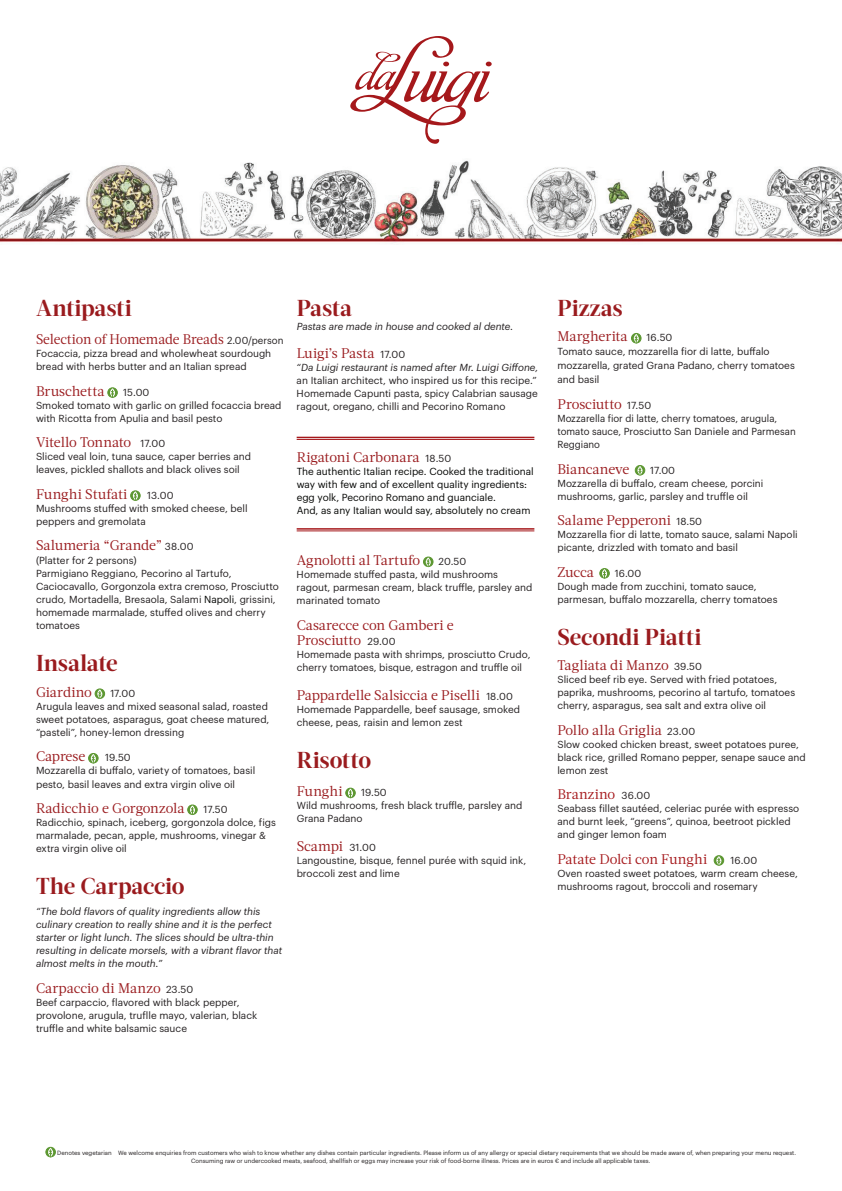
<style>
.page{position:relative;width:842px;height:1191px;background:#fff}
.page>*{position:absolute;margin:0;border:0;box-sizing:border-box;transform-origin:0 0}
.t1{font:700 23px "Acta Headline";letter-spacing:-.005em;color:#9a1b1e}
.t2{font:14px/15px "Acta";letter-spacing:-.005em;color:#9a1b1e}
.t3{font:14px "Acta";letter-spacing:-.005em;color:#a5181b}
.t4{font:10px/13px "Graphik Starwood";color:#231f20}
.t5{font:italic 10px/13px "Graphik Starwood";letter-spacing:-.005em;color:#231f20}
.t6{font:10px/13px "Graphik Starwood";color:#040503}
.t7{font:10px/13px "Graphik Starwood";color:#231f20;scale:.96 1}
.t8{font:6px/8px "Graphik Starwood";color:#231f20}
.s1{font-family:"Graphik Starwood";font-size:10px;color:#231f20}
.s2{color:#040503}
</style>
<div class="page">
<div style="left:107px;top:387px;width:11px;height:11px;border:1px solid #5c9731;border-radius:50%"></div>
<svg style="left:107px;top:388px;width:11px;height:9px"></svg>
<div style="left:130px;top:490px;width:11px;height:11px;border:1px solid #5c9731;border-radius:50%"></div>
<svg style="left:130px;top:491px;width:11px;height:9px"></svg>
<div style="left:95px;top:688px;width:10px;height:11px;border:1px solid #5c9731;border-radius:50%"></div>
<svg style="left:94px;top:689px;width:12px;height:9px"></svg>
<div style="left:88px;top:753px;width:11px;height:10px;border:1px solid #5c9731;border-radius:50%"></div>
<svg style="left:88px;top:754px;width:11px;height:9px"></svg>
<div style="left:187px;top:804px;width:11px;height:11px;border:1px solid #5c9731;border-radius:50%"></div>
<svg style="left:187px;top:805px;width:11px;height:9px"></svg>
<div style="left:45px;top:1146px;width:11px;height:11px;border:1px solid #5c9731;border-radius:50%"></div>
<svg style="left:45px;top:1147px;width:11px;height:10px"></svg>
<div style="left:423px;top:556px;width:10px;height:11px;border:1px solid #5c9731;border-radius:50%"></div>
<svg style="left:423px;top:557px;width:11px;height:10px"></svg>
<div style="left:345px;top:787px;width:11px;height:11px;border:1px solid #5c9731;border-radius:50%"></div>
<svg style="left:345px;top:788px;width:11px;height:10px"></svg>
<div style="left:631px;top:333px;width:10px;height:10px;border:1px solid #5c9731;border-radius:50%"></div>
<svg style="left:631px;top:334px;width:11px;height:9px"></svg>
<div style="left:635px;top:465px;width:10px;height:10px;border:1px solid #5c9731;border-radius:50%"></div>
<svg style="left:634px;top:466px;width:12px;height:9px"></svg>
<div style="left:599px;top:568px;width:11px;height:10px;border:1px solid #5c9731;border-radius:50%"></div>
<svg style="left:599px;top:569px;width:11px;height:9px"></svg>
<div style="left:714px;top:855px;width:10px;height:10px;border:1px solid #5c9731;border-radius:50%"></div>
<svg style="left:713px;top:856px;width:12px;height:9px"></svg>
<img style="left:0;top:160px;width:842px;height:84px">
<svg style="left:350px;top:36px;width:142px;height:108px"></svg>
<hr style="left:297px;top:437px;width:237px;height:1px;background:#a5181b">
<hr style="left:297px;top:439px;width:237px;height:1px;background:#a5181b">
<hr style="left:297px;top:528px;width:237px;height:1px;background:#a5181b">
<hr style="left:297px;top:530px;width:237px;height:1px;background:#a5181b">
<h1 class="t1" style="left:36px;top:294px;width:97px">Antipasti</h1>
<h2 class="t2" style="left:36px;top:332px;width:249px">Selection of Homemade Breads <span class="s1">2.00/person</span></h2>
<p class="t4" style="left:36px;top:346px;width:237px">Focaccia, pizza bread and wholewheat sourdough bread with herbs butter and an Italian spread</p>
<h2 class="t2" style="left:36px;top:383px;width:70px">Bruschetta</h2>
<p class="t4" style="left:36px;top:385px;width:247px;text-indent:87px">15.00<br>Smoked tomato with garlic on grilled focaccia bread with Ricotta from Apulia and basil pesto</p>
<h2 class="t2" style="left:36px;top:435px;width:131px">Vitello Tonnato <span class="s1">17.00</span></h2>
<p class="t4" style="left:36px;top:449px;width:217px">Sliced veal loin, tuna sauce, caper berries and leaves, pickled shallots and black olives soil</p>
<h2 class="t2" style="left:36px;top:486px;width:93px">Funghi Stufati</h2>
<p class="t4" style="left:36px;top:488px;width:213px;text-indent:111px">13.00<br>Mushrooms stuffed with smoked cheese, bell peppers and gremolata</p>
<h2 class="t2" style="left:36px;top:538px;width:159px">Salumeria “Grande” <span class="s1">38.00</span></h2>
<p class="t4" style="left:36px;top:553px;width:244px">(Platter for 2 persons)<br>Parmigiano Reggiano, Pecorino al Tartufo, Caciocavallo, Gorgonzola extra cremoso, Prosciutto crudo, Mortadella, Bresaola, Salami <span class="s2">Napoli</span>, grissini, homemade marmalade, stuffed olives and cherry tomatoes</p>
<h1 class="t1" style="left:36px;top:650px;width:83px">Insalate</h1>
<h2 class="t2" style="left:36px;top:685px;width:57px">Giardino</h2>
<p class="t4" style="left:36px;top:686px;width:235px;text-indent:74px">17.00<br>Arugula leaves and mixed seasonal salad, roasted sweet potatoes, asparagus, goat cheese matured, “pasteli”, honey-lemon dressing</p>
<h2 class="t2" style="left:36px;top:749px;width:51px">Caprese</h2>
<p class="t4" style="left:36px;top:750px;width:221px;text-indent:69px">19.50<br>Mozzarella di buffalo, variety of tomatoes, basil pesto, basil leaves and extra virgin olive oil</p>
<h2 class="t2" style="left:36px;top:801px;width:150px">Radicchio e Gorgonzola</h2>
<p class="t4" style="left:36px;top:802px;width:241px;text-indent:168px">17.50<br>Radicchio, spinach, iceberg, gorgonzola dolce, figs marmalade, pecan, apple, mushrooms, vinegar &amp; extra virgin olive oil</p>
<h1 class="t1" style="left:36px;top:872px;width:150px">The Carpaccio</h1>
<p class="t5" style="left:36px;top:904px;width:248px">“The bold flavors of quality ingredients allow this culinary creation to really shine and it is the perfect starter or light lunch. The slices should be ultra-thin resulting in delicate morsels, with a vibrant flavor that almost melts in the mouth.”</p>
<h2 class="t2" style="left:36px;top:980px;width:159px">Carpaccio di Manzo <span class="s1">23.50</span></h2>
<p class="t4" style="left:36px;top:994px;width:223px">Beef carpaccio, flavored with black pepper, provolone, arugula, truflle mayo, valerian, black truffle and white balsamic sauce</p>
<h1 class="t1" style="left:297px;top:294px;width:57px">Pasta</h1>
<p class="t5" style="left:297px;top:319px;width:218px">Pastas are made in house and cooked al dente.</p>
<h2 class="t2" style="left:297px;top:346px;width:110px">Luigi’s Pasta <span class="s1">17.00</span></h2>
<p class="t5" style="left:297px;top:360px;width:243px">“Da Luigi restaurant is named after Mr. Luigi Giffone,</p>
<p class="t4" style="left:297px;top:373px;width:243px">an Italian architect, who inspired us for this recipe.”<br>Homemade Capunti pasta, spicy Calabrian sausage ragout, oregano, chilli and Pecorino Romano</p>
<h2 class="t2" style="left:297px;top:449px;width:156px">Rigatoni Carbonara <span class="s1">18.50</span></h2>
<p class="t6" style="left:297px;top:464px;width:239px">The authentic Italian recipe. Cooked the traditional way with few and of excellent quality ingredients: egg yolk, Pecorino Romano and guanciale.<br>And, as any Italian would say, absolutely no cream</p>
<h2 class="t2" style="left:297px;top:553px;width:125px">Agnolotti al Tartufo</h2>
<p class="t4" style="left:297px;top:554px;width:237px;text-indent:142px">20.50<br>Homemade stuffed pasta, wild mushrooms ragout, parmesan cream, black truffle, parsley and marinated tomato</p>
<h2 class="t2" style="left:297px;top:618px;width:159px">Casarecce con Gamberi e<br>Prosciutto <span class="s1">29.00</span></h2>
<p class="t4" style="left:297px;top:647px;width:235px">Homemade pasta with shrimps, prosciutto Crudo, cherry tomatoes, bisque, estragon and truffle oil</p>
<h2 class="t2" style="left:297px;top:687px;width:218px">Pappardelle Salsiccia e Piselli <span class="s1">18.00</span></h2>
<p class="t4" style="left:297px;top:702px;width:225px">Homemade Pappardelle, beef sausage, smoked cheese, peas, raisin and lemon zest</p>
<h1 class="t1" style="left:297px;top:746px;width:76px">Risotto</h1>
<h2 class="t2" style="left:297px;top:784px;width:47px">Funghi</h2>
<p class="t4" style="left:297px;top:785px;width:227px;text-indent:64px">19.50<br>Wild mushrooms, fresh black truffle, parsley and<br>Grana Padano</p>
<h2 class="t2" style="left:297px;top:838px;width:81px">Scampi <span class="s1">31.00</span></h2>
<p class="t4" style="left:297px;top:852px;width:231px">Langoustine, bisque, fennel purée with squid ink, broccoli zest and lime</p>
<h1 class="t1" style="left:557px;top:294px;width:67px">Pizzas</h1>
<h2 class="t2" style="left:557px;top:329px;width:72px">Margherita</h2>
<p class="t4" style="left:557px;top:330px;width:239px;line-height:14px;text-indent:89px">16.50<br>Tomato sauce, mozzarella fior di latte, buffalo mozzarella, grated Grana Padano, cherry tomatoes and basil</p>
<h2 class="t2" style="left:557px;top:397px;width:95px">Prosciutto <span class="s1">17.50</span></h2>
<p class="t7" style="left:557px;top:411px;width:250px">Mozzarella fior di latte, cherry tomatoes, arugula, tomato sauce, Prosciutto San Daniele and Parmesan<br>Reggiano</p>
<h2 class="t2" style="left:557px;top:461px;width:74px">Biancaneve</h2>
<p class="t4" style="left:557px;top:462px;width:208px;text-indent:93px">17.00<br>Mozzarella di buffalo, cream cheese, porcini mushrooms, garlic, parsley and truffle oil</p>
<h2 class="t2" style="left:557px;top:513px;width:146px">Salame Pepperoni <span class="s1">18.50</span></h2>
<p class="t4" style="left:557px;top:527px;width:242px">Mozzarella fior di latte, tomato sauce, salami Napoli picante, drizzled with tomato and basil</p>
<h2 class="t2" style="left:557px;top:564px;width:38px">Zucca</h2>
<p class="t4" style="left:557px;top:565px;width:222px;text-indent:57px">16.00<br>Dough made from zucchini, tomato sauce, parmesan, buffalo mozzarella, cherry tomatoes</p>
<h1 class="t1" style="left:557px;top:623px;width:146px">Secondi Piatti</h1>
<h2 class="t2" style="left:557px;top:658px;width:146px">Tagliata di Manzo <span class="s1">39.50</span></h2>
<p class="t4" style="left:557px;top:672px;width:239px">Sliced beef rib eye. Served with fried potatoes, paprika, mushrooms, pecorino al tartufo, tomatoes cherry, asparagus, sea salt and extra olive oil</p>
<h2 class="t2" style="left:557px;top:722px;width:139px">Pollo alla Griglia <span class="s1">23.00</span></h2>
<p class="t4" style="left:557px;top:736px;width:250px">Slow cooked chicken breast, sweet potatoes puree, black rice, grilled Romano pepper, senape sauce and lemon zest</p>
<h2 class="t3" style="left:557px;top:786px;width:95px">Branzino <span class="s1">36.00</span></h2>
<p class="t4" style="left:557px;top:801px;width:243px">Seabass fillet sautéed, celeriac purée with espresso and burnt leek, “greens”, quinoa, beetroot pickled and ginger lemon foam</p>
<h2 class="t3" style="left:557px;top:850px;width:151px">Patate Dolci con Funghi</h2>
<p class="t4" style="left:557px;top:852px;width:242px;text-indent:173px">16.00<br>Oven roasted sweet potatoes, warm cream cheese, mushrooms ragout, broccoli and rosemary</p>
<p class="t8" style="left:191px;top:1148px;width:606px;text-indent:-134px">Denotes vegetarian We welcome enquiries from customers who wish to know whether any dishes contain particular ingredients. Please inform us of any allergy or special dietary requirements that we should be made aware of, when preparing your menu request.<br>Consuming raw or undercooked meats, seafood, shellfish or eggs may increase your risk of food-borne illness. Prices are in euros € and include all applicable taxes.</p>
</div>
